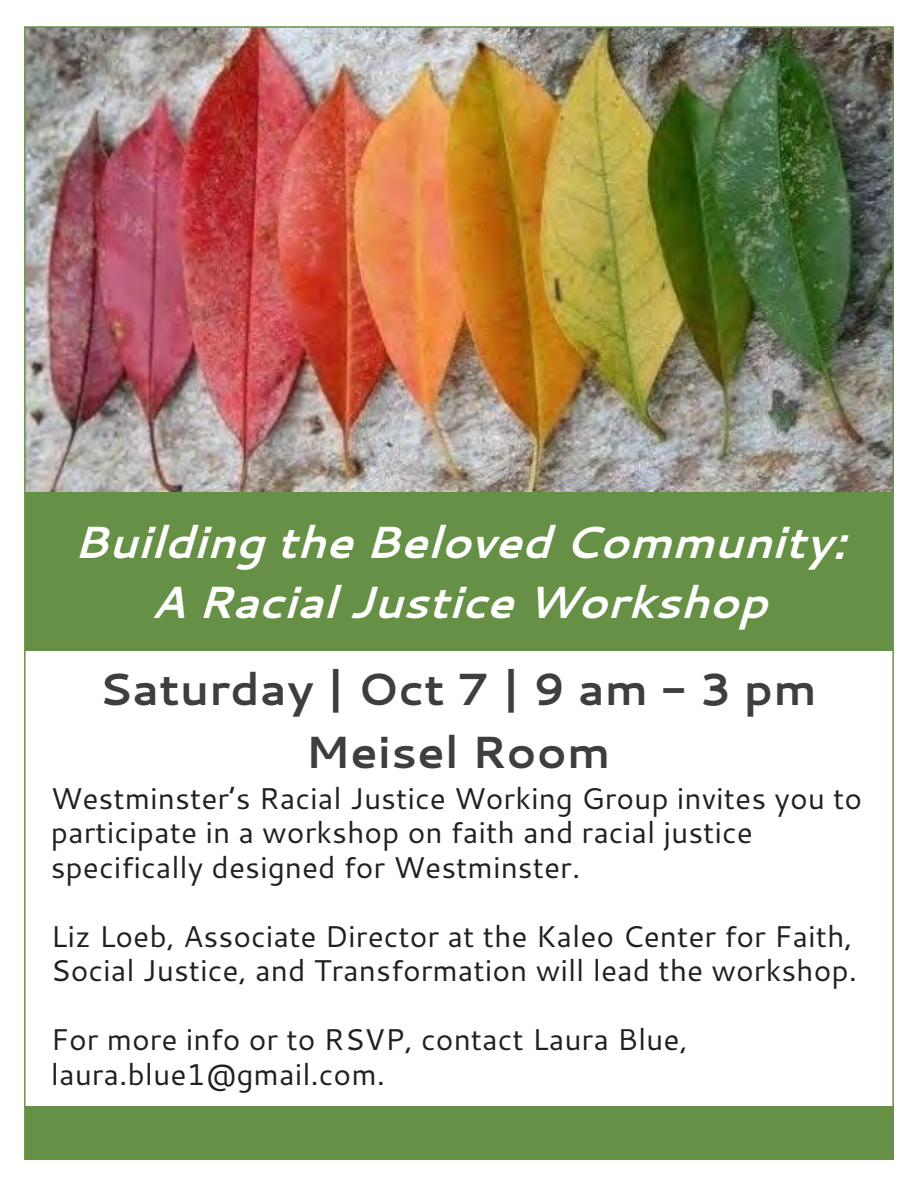
<style>
.page{position:relative;width:918px;height:1188px;background:#fff}
.page>*{position:absolute;margin:0;border:0;box-sizing:border-box;transform-origin:0 0}
.Body_Text{font:italic 700 45px/60px "Cantarell";letter-spacing:-.005em;color:#fff;text-align:center}
.t1{font:700 45px "Cantarell";color:#3e3e3f}
.t2{font:30px/34.5px "Cantarell";color:#231f20}
</style>
<div class="page">
<img style="left:27px;top:29px;width:864px;height:463px">
<div style="left:25px;top:1106px;width:868px;height:53px;background:#669046"></div>
<div style="left:25px;top:492px;width:868px;height:158px;background:#669046"></div>
<p class="Body_Text" style="left:73px;top:510px;width:774px">Building the Beloved Community:<br>A Racial Justice Workshop</p>
<p class="t1" style="left:99px;top:658px;width:720px">Saturday | Oct 7 | 9 am - 3 pm</p>
<p class="t1" style="left:305px;top:721px;width:307px">Meisel Room</p>
<p class="t2" style="left:51px;top:780px;width:813px">Westminster’s Racial Justice Working Group invites you to participate in a workshop on faith and racial justice specifically designed for Westminster.</p>
<p class="t2" style="left:51px;top:918px;width:808px">Liz Loeb, Associate Director at the Kaleo Center for Faith,<br>Social Justice, and Transformation will lead the workshop.</p>
<p class="t2" style="left:51px;top:1022px;width:639px">For more info or to RSVP, contact Laura Blue, laura.blue1@gmail.com.</p>
</div>
